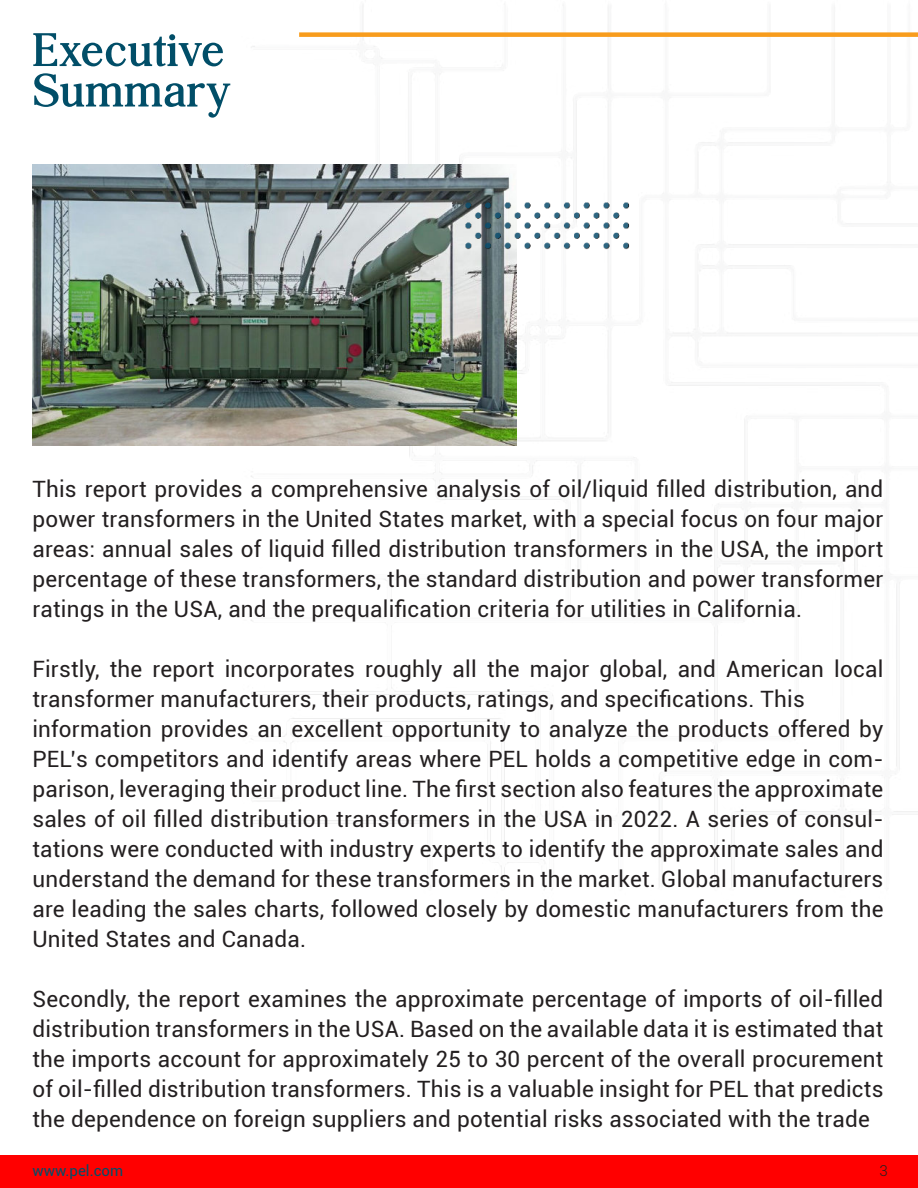
<style>
.page{position:relative;width:918px;height:1188px;background:#fff}
.page>*{position:absolute;margin:0;border:0;box-sizing:border-box;transform-origin:0 0}
.t1{font:700 52.5px/40.5px "Agatho";color:#014e68}
.t2{font:22.5px/30px "Roboto";letter-spacing:.01em;color:#231f20;text-align:justify}
.t3{font:15px "Roboto";color:#014e68}
.t4{font:300 15px "Roboto";color:#231f20}
</style>
<div class="page">
<div style="left:0;top:1156px;width:849px;height:32px;background:#f00"></div>
<div style="left:849px;top:1156px;width:69px;height:32px;background:#f00"></div>
<img style="left:26px;top:5px;width:892px;height:1151px">
<div style="left:299px;top:32px;width:619px;height:5px;background:#f89c1c"></div>
<img style="left:32px;top:164px;width:485px;height:282px">
<img style="left:459px;top:188px;width:178px;height:70px">
<h1 class="t1" style="left:32px;top:33px;width:200px">Executive<br>Summary</h1>
<p class="t2" style="left:32px;top:474px;width:853px">This report provides a comprehensive analysis of oil/liquid filled distribution, and power transformers in the United States market, with a special focus on four major areas: annual sales of liquid filled distribution transformers in the USA, the import percentage of these transformers, the standard distribution and power transformer ratings in the USA, and the prequalification criteria for utilities in California.</p>
<p class="t2" style="left:32px;top:654px;width:853px;text-align:left">Firstly, the report incorporates roughly all the major global, and American local transformer manufacturers, their products, ratings, and specifications. This information provides an excellent opportunity to analyze the products offered by PEL’s competitors and identify areas where PEL holds a competitive edge in com&shy;parison, leveraging their product line. The first section also features the approximate sales of oil filled distribution transformers in the USA in 2022. A series of consul&shy;tations were conducted with industry experts to identify the approximate sales and understand the demand for these transformers in the market. Global manufacturers are leading the sales charts, followed closely by domestic manufacturers from the United States and Canada.</p>
<p class="t2" style="left:32px;top:984px;width:853px">Secondly, the report examines the approximate percentage of imports of oil-filled distribution transformers in the USA. Based on the available data it is estimated that the imports account for approximately 25 to 30 percent of the overall procurement of oil-filled distribution transformers. This is a valuable insight for PEL that predicts the dependence on foreign suppliers and potential risks associated with the trade</p>
<p class="t3" style="left:32px;top:1164px;width:92px">www.pel.com</p>
<p class="t4" style="left:879px;top:1162px;width:10px">3</p>
</div>
